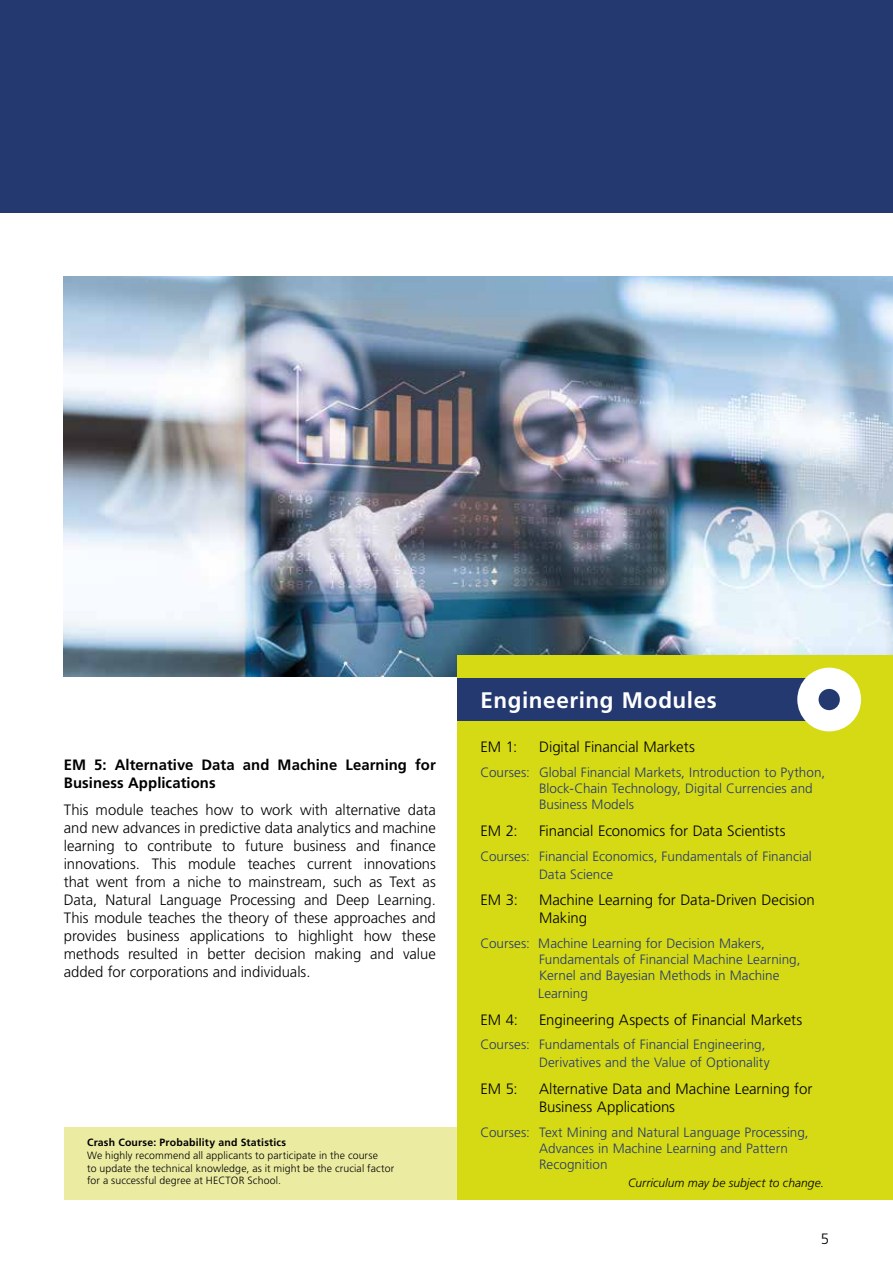
<style>
.page{position:relative;width:893px;height:1263px;background:#fff}
.page>*{position:absolute;margin:0;border:0;box-sizing:border-box;transform-origin:0 0}
.t1{font:700 22.5px "Frutiger LT Std";letter-spacing:.025em;color:#fff}
.t2{font:300 15px/18px "Frutiger LT Std";letter-spacing:-.005em;color:#000}
.t3{font:700 15px/18px "Frutiger LT Std";letter-spacing:.005em;color:#000}
.t4{font:300 13.5px/16.2px "Frutiger LT Std";color:#253971}
.t5{font:italic 300 12px "Frutiger LT Std";letter-spacing:.005em;color:#000}
.t6{font:300 10.5px/12.6px "Frutiger LT Std";letter-spacing:.01em;color:#000}
.t7{font:700 10.5px "Frutiger LT Std";letter-spacing:.02em;color:#000}
</style>
<div class="page">
<div style="left:0;top:0;width:893px;height:213px;background:#253971"></div>
<div style="left:64px;top:1127px;width:448px;height:72px;background:#ebeca2"></div>
<img style="left:64px;top:276px;width:829px;height:400px">
<div style="left:457px;top:655px;width:436px;height:544px;background:#d5da14"></div>
<div style="left:457px;top:678px;width:383px;height:43px;background:#253971"></div>
<div style="left:797px;top:668px;width:64px;height:63px;background:#fff;border-radius:50%"></div>
<div style="left:819px;top:689px;width:21px;height:21px;background:#253971;border-radius:50%"></div>
<p class="t3" style="left:64px;top:756px;width:374px">EM 5: Alternative Data and Machine Learning for<br>Business Applications</p>
<p class="t2" style="left:64px;top:801px;width:374px;text-align:justify">This module teaches how to work with alternative data and new advances in predictive data analytics and machine learning to contribute to future business and finance innovations. This module teaches current innovations that went from a niche to mainstream, such as Text as Data, Natural Language Processing and Deep Learning.<br>This module teaches the theory of these approaches and provides business applications to highlight how these methods resulted in better decision making and value added for corporations and individuals.</p>
<p class="t7" style="left:87px;top:1137px;width:200px">Crash Course: Probability and Statistics</p>
<p class="t6" style="left:87px;top:1149px;width:308px">We highly recommend all applicants to participate in the course<br>to update the technical knowledge, as it might be the crucial factor for a successful degree at HECTOR School.</p>
<h1 class="t1" style="left:480px;top:686px;width:238px">Engineering Modules</h1>
<p class="t2" style="left:480px;top:738px;width:38px">EM 1:</p>
<p class="t2" style="left:539px;top:738px;width:157px">Digital Financial Markets</p>
<p class="t4" style="left:539px;top:764px;width:288px;text-indent:-58px">Courses: Global Financial Markets, Introduction to Python,<br>Block-Chain Technology, Digital Currencies and<br>Business Models</p>
<p class="t2" style="left:480px;top:822px;width:39px">EM 2:</p>
<p class="t2" style="left:539px;top:822px;width:248px">Financial Economics for Data Scientists</p>
<p class="t4" style="left:539px;top:847px;width:274px;line-height:18px;text-indent:-59px">Courses: Financial Economics, Fundamentals of Financial<br>Data Science</p>
<p class="t2" style="left:480px;top:891px;width:39px">EM 3:</p>
<p class="t2" style="left:539px;top:891px;width:277px">Machine Learning for Data-Driven Decision<br>Making</p>
<p class="t4" style="left:539px;top:935px;width:263px;text-indent:-58px">Courses: Machine Learning for Decision Makers,<br>Fundamentals of Financial Machine Learning,<br>Kernel and Bayesian Methods in Machine</p>
<p class="t4" style="left:538px;top:986px;width:51px">Learning</p>
<p class="t2" style="left:480px;top:1011px;width:39px">EM 4:</p>
<p class="t2" style="left:539px;top:1011px;width:265px">Engineering Aspects of Financial Markets</p>
<p class="t4" style="left:539px;top:1036px;width:232px;line-height:18px;text-indent:-58px">Courses: Fundamentals of Financial Engineering,<br>Derivatives and the Value of Optionality</p>
<p class="t2" style="left:480px;top:1080px;width:39px">EM 5:</p>
<p class="t2" style="left:539px;top:1080px;width:275px">Alternative Data and Machine Learning for<br>Business Applications</p>
<p class="t4" style="left:539px;top:1124px;width:271px;text-indent:-58px">Courses: Text Mining and Natural Language Processing,<br>Advances in Machine Learning and Pattern<br>Recognition</p>
<p class="t5" style="left:628px;top:1176px;width:197px">Curriculum may be subject to change.</p>
<p class="t2" style="left:821px;top:1230px;width:10px">5</p>
</div>
